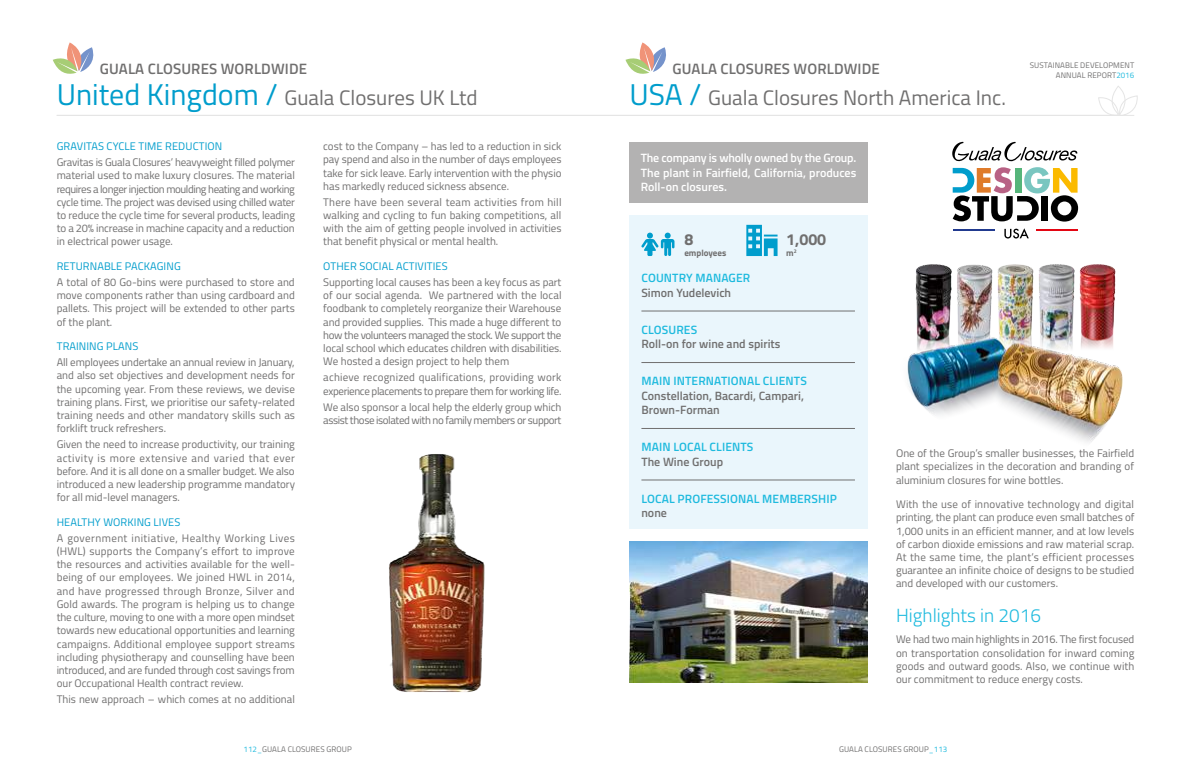
<style>
.page{position:relative;width:1191px;height:766px;background:#fff}
.page>*{position:absolute;margin:0;border:0;box-sizing:border-box;transform-origin:0 0}
.t1{font:21px "Titillium";color:#706f6f}
.t2{font:300 19px "Titillium";color:#1ebade}
.t3{font:700 16px "Titillium";color:#706f6f}
.t4{font:600 15px "Titillium";letter-spacing:.01em;color:#706f6f}
.t5{font:600 12px/14.4px "Titillium";color:#706f6f}
.t6{font:600 12px/14.4px "Titillium";color:#fff;text-align:justify}
.t7{font:600 12px "Titillium";letter-spacing:.01em;color:#1ebade}
.t8{font:11px/13.2px "Titillium";color:#706f6f;text-align:justify}
.t9{font:11px "Titillium";letter-spacing:.01em;color:#009dcc}
.t10{font:11px/13.2px "Titillium";letter-spacing:-.035em;color:#706f6f}
.t11{font:700 9px "Titillium";color:#706f6f}
.t12{font:8px/9.6px "Titillium";letter-spacing:.01em;color:#706f6f;text-align:right}
.s1{font-size:30px;color:#009dcc}
.s2{color:#1ebade}
</style>
<div class="page">
<svg style="left:53px;top:42px;width:41px;height:32px"></svg>
<svg style="left:1098px;top:86px;width:40px;height:29px"></svg>
<hr style="left:57px;top:115px;width:1077px;height:1px;background:#e5e5e5">
<div style="left:629px;top:142px;width:238px;height:60px;background:#b3b2b2"></div>
<div style="left:629px;top:215px;width:238px;height:314px;background:#eaf6fc"></div>
<svg style="left:641px;top:232px;width:33px;height:24px"></svg>
<hr style="left:641px;top:311px;width:214px;height:1px;background:#706f6f">
<hr style="left:641px;top:362px;width:214px;height:1px;background:#706f6f">
<hr style="left:641px;top:428px;width:214px;height:1px;background:#706f6f">
<hr style="left:641px;top:479px;width:214px;height:1px;background:#706f6f">
<svg style="left:746px;top:225px;width:31px;height:31px"></svg>
<svg style="left:625px;top:42px;width:41px;height:32px"></svg>
<svg style="left:952px;top:142px;width:126px;height:79px"></svg>
<svg style="left:1004px;top:228px;width:24px;height:10px"></svg>
<hr style="left:952px;top:229px;width:42px;height:2px;background:#213a8f">
<hr style="left:1036px;top:229px;width:41px;height:2px;background:#e30613">
<img style="left:389px;top:454px;width:96px;height:238px">
<img style="left:907px;top:264px;width:216px;height:179px">
<img style="left:629px;top:541px;width:238px;height:141px">
<h3 class="t4" style="left:100px;top:57px;width:209px">GUALA CLOSURES WORLDWIDE</h3>
<h1 class="t1" style="left:57px;top:82px;width:422px"><span class="s1">United Kingdom /</span> Guala Closures UK Ltd</h1>
<p class="t9" style="left:57px;top:138px;width:167px">GRAVITAS CYCLE TIME REDUCTION</p>
<p class="t8" style="left:57px;top:155px;width:240px">Gravitas is Guala Closures’ heavyweight filled polymer material used to make luxury closures. The material requires a longer injection moulding heating and working cycle time. The project was devised using chilled water to reduce the cycle time for several products, leading to a 20% increase in machine capacity and a reduction in electrical power usage.</p>
<p class="t9" style="left:57px;top:258px;width:125px">RETURNABLE PACKAGING</p>
<p class="t8" style="left:57px;top:275px;width:240px">A total of 80 Go-bins were purchased to store and move components rather than using cardboard and pallets. This project will be extended to other parts of the plant.</p>
<p class="t9" style="left:57px;top:338px;width:83px">TRAINING PLANS</p>
<p class="t8" style="left:57px;top:355px;width:240px">All employees undertake an annual review in January, and also set objectives and development needs for the upcoming year. From these reviews, we devise training plans. First, we prioritise our safety-related training needs and other mandatory skills such as forklift truck refreshers.</p>
<p class="t8" style="left:57px;top:437px;width:240px">Given the need to increase productivity, our training activity is more extensive and varied that ever before. And it is all done on a smaller budget. We also introduced a new leadership programme mandatory for all mid-level managers.</p>
<p class="t9" style="left:57px;top:513px;width:125px">HEALTHY WORKING LIVES</p>
<p class="t8" style="left:57px;top:530px;width:240px">A government initiative, Healthy Working Lives (HWL) supports the Company’s effort to improve the resources and activities available for the well&shy;being of our employees. We joined HWL in 2014, and have progressed through Bronze, Silver and Gold awards. The program is helping us to change the culture, moving to one with a more open mindset towards new educational opportunities and learning campaigns. Additional employee support streams including physiotherapy and counselling have been introduced, and are funded through cost savings from our Occupational Health contract review.</p>
<p class="t8" style="left:57px;top:692px;width:240px">This new approach – which comes at no additional</p>
<p class="t8" style="left:323px;top:139px;width:240px">cost to the Company – has led to a reduction in sick pay spend and also in the number of days employees take for sick leave. Early intervention with the physio has markedly reduced sickness absence.</p>
<p class="t8" style="left:323px;top:195px;width:240px">There have been several team activities from hill walking and cycling to fun baking competitions, all with the aim of getting people involved in activities that benefit physical or mental health.</p>
<p class="t9" style="left:323px;top:258px;width:126px">OTHER SOCIAL ACTIVITIES</p>
<p class="t8" style="left:323px;top:275px;width:240px">Supporting local causes has been a key focus as part of our social agenda. We partnered with the local foodbank to completely reorganize their Warehouse and provided supplies. This made a huge different to how the volunteers managed the stock. We support the local school which educates children with disabilities.<br>We hosted a design project to help them</p>
<p class="t8" style="left:323px;top:370px;width:240px">achieve recognized qualifications, providing work experience placements to prepare them for working life.</p>
<p class="t10" style="left:323px;top:399px;width:240px">We also sponsor a local help the elderly group which assist those isolated with no family members or support</p>
<h3 class="t4" style="left:672px;top:57px;width:209px">GUALA CLOSURES WORLDWIDE</h3>
<h1 class="t1" style="left:629px;top:82px;width:378px"><span class="s1">USA /</span> Guala Closures North America Inc.</h1>
<p class="t6" style="left:641px;top:150px;width:217px">The company is wholly owned by the Group.<br>The plant in Fairfield, California, produces Roll-on closures.</p>
<h3 class="t3" style="left:684px;top:227px;width:10px">8</h3>
<p class="t11" style="left:684px;top:246px;width:44px">employees</p>
<h3 class="t3" style="left:786px;top:227px;width:42px">1,000</h3>
<p class="t11" style="left:786px;top:246px;width:12px">m<sup>2</sup></p>
<p class="t12" style="left:1030px;top:60px;width:106px">SUSTAINABLE DEVELOPMENT<br>ANNUAL REPORT<span class="s2">2016</span></p>
<p class="t7" style="left:641px;top:269px;width:110px">COUNTRY MANAGER</p>
<p class="t5" style="left:641px;top:284px;width:91px">Simon Yudelevich</p>
<p class="t7" style="left:641px;top:320px;width:57px">CLOSURES</p>
<p class="t5" style="left:641px;top:336px;width:141px">Roll-on for wine and spirits</p>
<p class="t7" style="left:641px;top:372px;width:167px">MAIN INTERNATIONAL CLIENTS</p>
<p class="t5" style="left:641px;top:387px;width:164px">Constellation, Bacardi, Campari,<br>Brown-Forman</p>
<p class="t7" style="left:641px;top:438px;width:113px">MAIN LOCAL CLIENTS</p>
<p class="t5" style="left:641px;top:453px;width:83px">The Wine Group</p>
<p class="t7" style="left:641px;top:489px;width:197px">LOCAL PROFESSIONAL MEMBERSHIP</p>
<p class="t5" style="left:641px;top:505px;width:27px">none</p>
<p class="t8" style="left:896px;top:446px;width:240px">One of the Group’s smaller businesses, the Fairfield plant specializes in the decoration and branding of aluminium closures for wine bottles.</p>
<p class="t8" style="left:896px;top:497px;width:240px">With the use of innovative technology and digital printing, the plant can produce even small batches of 1,000 units in an efficient manner, and at low levels of carbon dioxide emissions and raw material scrap.<br>At the same time, the plant’s efficient processes guarantee an infinite choice of designs to be studied and developed with our customers.</p>
<h2 class="t2" style="left:896px;top:601px;width:146px">Highlights in 2016</h2>
<p class="t8" style="left:896px;top:632px;width:240px">We had two main highlights in 2016. The first focused on transportation consolidation for inward coming goods and outward goods. Also, we continue with our commitment to reduce energy costs.</p>
<p class="t12" style="left:243px;top:743px;width:110px"><span class="s2">112_</span>GUALA CLOSURES GROUP</p>
<p class="t12" style="left:839px;top:743px;width:110px">GUALA CLOSURES GROUP<span class="s2">_113</span></p>
</div>
